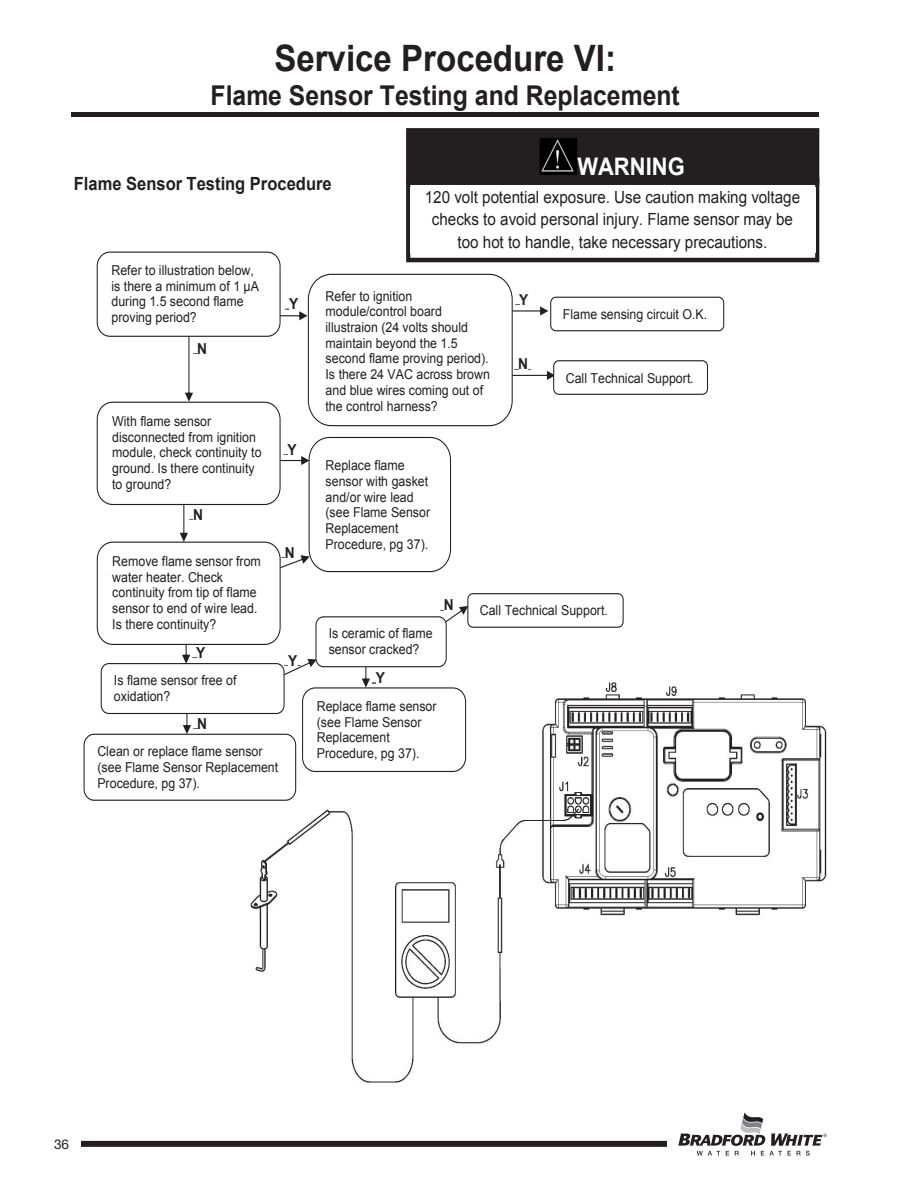
<style>
.page{position:relative;width:918px;height:1188px;background:#fff}
.page>*{position:absolute;margin:0;border:0;box-sizing:border-box;transform-origin:0 0}
.t1{font:700 36.45px "Arial";color:#231f20;scale:.91 1}
.t2{font:700 27.3px "Arial";color:#231f20;scale:.91 1}
.t3{font:700 24.15px "Arial";color:#fff;scale:.91 1}
.t4{font:700 18.15px "Arial";color:#231f20;scale:.91 1}
.t5{font:16.8px/22px "Arial";color:#231f20;text-align:center;scale:.91 1}
.t6{font:700 15.15px "Arial";color:#231f20;scale:.91 1}
.t7{font:13.65px/15.8px "Arial";letter-spacing:.005em;color:#231f20;scale:.91 1}
.t8{font:13.5px "Helvetica Neue LT Std";color:#231f20}
</style>
<div class="page">
<img style="left:244px;top:678px;width:583px;height:405px">
<hr style="left:72px;top:112px;width:747px;height:4px;background:#231f20">
<svg style="left:406px;top:128px;width:413px;height:134px"></svg>
<img style="left:410px;top:138px;width:405px;height:37px">
<div style="left:97px;top:252px;width:184px;height:85px;border:1px solid #231f20;border-radius:13px"></div>
<div style="left:550px;top:297px;width:174px;height:34px;border:1px solid #231f20;border-radius:5px"></div>
<div style="left:467px;top:593px;width:157px;height:35px;border:1px solid #231f20;border-radius:5px"></div>
<div style="left:97px;top:402px;width:184px;height:103px;border:1px solid #231f20;border-radius:16px"></div>
<div style="left:309px;top:437px;width:142px;height:135px;border:1px solid #231f20;border-radius:21px"></div>
<div style="left:97px;top:542px;width:184px;height:103px;border:1px solid #231f20;border-radius:16px"></div>
<div style="left:84px;top:734px;width:212px;height:66px;background:#fff;border-radius:10px"></div>
<div style="left:84px;top:734px;width:212px;height:67px;border:1px solid #231f20;border-radius:10px"></div>
<div style="left:303px;top:688px;width:163px;height:83px;background:#fff;border-radius:13px"></div>
<div style="left:302px;top:687px;width:164px;height:85px;border:1px solid #231f20;border-radius:13px"></div>
<svg style="left:280px;top:308px;width:28px;height:12px"></svg>
<svg style="left:513px;top:304px;width:35px;height:12px"></svg>
<svg style="left:362px;top:667px;width:14px;height:21px"></svg>
<svg style="left:182px;top:645px;width:15px;height:18px"></svg>
<svg style="left:280px;top:453px;width:29px;height:12px"></svg>
<svg style="left:185px;top:336px;width:12px;height:66px"></svg>
<svg style="left:180px;top:504px;width:13px;height:38px"></svg>
<svg style="left:280px;top:555px;width:30px;height:13px"></svg>
<svg style="left:440px;top:606px;width:28px;height:16px"></svg>
<svg style="left:284px;top:659px;width:31px;height:16px"></svg>
<svg style="left:183px;top:714px;width:14px;height:20px"></svg>
<div style="left:553px;top:360px;width:155px;height:35px;border:1px solid #231f20;border-radius:5px"></div>
<svg style="left:513px;top:368px;width:42px;height:12px"></svg>
<div style="left:308px;top:274px;width:205px;height:152px;border:1px solid #231f20;border-radius:24px"></div>
<div style="left:101px;top:664px;width:183px;height:49px;background:#fff;border-radius:8px"></div>
<div style="left:101px;top:663px;width:184px;height:51px;border:1px solid #231f20;border-radius:8px"></div>
<div style="left:316px;top:617px;width:130px;height:50px;background:#fff;border-radius:8px"></div>
<div style="left:315px;top:616px;width:132px;height:51px;border:1px solid #231f20;border-radius:8px"></div>
<div style="left:54px;top:1141px;width:783px;height:6px;background:#231f20"></div>
<div style="left:667px;top:1112px;width:170px;height:51px;background:#fff"></div>
<svg style="left:678px;top:1112px;width:149px;height:44px"></svg>
<div style="left:54px;top:1135px;width:27px;height:19px;background:#fff"></div>
<h1 class="t1" style="left:274px;top:35px;width:377px">Service Procedure VI:</h1>
<h2 class="t2" style="left:211px;top:77px;width:517px">Flame Sensor Testing and Replacement</h2>
<h3 class="t4" style="left:74px;top:172px;width:285px">Flame Sensor Testing Procedure</h3>
<h3 class="t3" style="left:577px;top:150px;width:120px">WARNING</h3>
<p class="t5" style="left:425px;top:187px;width:414px">120 volt potential exposure. Use caution making voltage checks to avoid personal injury. Flame sensor may be too hot to handle, take necessary precautions.</p>
<p class="t7" style="left:111px;top:263px;width:164px">Refer to illustration below, is there a minimum of 1 µA during 1.5 second flame proving period?</p>
<p class="t6" style="left:197px;top:338px;width:12px">N</p>
<p class="t6" style="left:289px;top:294px;width:12px">Y</p>
<p class="t7" style="left:112px;top:413px;width:166px">With flame sensor disconnected from ignition module, check continuity to ground. Is there continuity to ground?</p>
<p class="t6" style="left:193px;top:504px;width:12px">N</p>
<p class="t7" style="left:112px;top:553px;width:165px">Remove flame sensor from water heater. Check continuity from tip of flame sensor to end of wire lead.<br>Is there continuity?</p>
<p class="t6" style="left:196px;top:643px;width:12px">Y</p>
<p class="t7" style="left:114px;top:672px;width:136px">Is flame sensor free of oxidation?</p>
<p class="t6" style="left:197px;top:713px;width:12px">N</p>
<p class="t6" style="left:287px;top:439px;width:12px">Y</p>
<p class="t6" style="left:285px;top:543px;width:12px">N</p>
<p class="t6" style="left:288px;top:651px;width:12px">Y</p>
<p class="t7" style="left:97px;top:744px;width:200px">Clean or replace flame sensor (see Flame Sensor Replacement<br>Procedure, pg 37).</p>
<p class="t7" style="left:326px;top:288px;width:182px">Refer to ignition module/control board illustraion (24 volts should maintain beyond the 1.5 second flame proving period).<br>Is there 24 VAC across brown and blue wires coming out of the control harness?</p>
<p class="t7" style="left:326px;top:458px;width:117px">Replace flame sensor with gasket and/or wire lead (see Flame Sensor<br>Replacement<br>Procedure, pg 37).</p>
<p class="t6" style="left:519px;top:289px;width:12px">Y</p>
<p class="t6" style="left:518px;top:354px;width:12px">N</p>
<p class="t7" style="left:563px;top:306px;width:160px">Flame sensing circuit O.K.</p>
<p class="t7" style="left:566px;top:370px;width:142px">Call Technical Support.</p>
<p class="t7" style="left:329px;top:626px;width:116px">Is ceramic of flame sensor cracked?</p>
<p class="t6" style="left:376px;top:668px;width:12px">Y</p>
<p class="t7" style="left:317px;top:698px;width:133px">Replace flame sensor (see Flame Sensor<br>Replacement<br>Procedure, pg 37).</p>
<p class="t6" style="left:444px;top:595px;width:12px">N</p>
<p class="t7" style="left:480px;top:603px;width:142px">Call Technical Support.</p>
<p class="t8" style="left:54px;top:1136px;width:17px">36</p>
</div>
